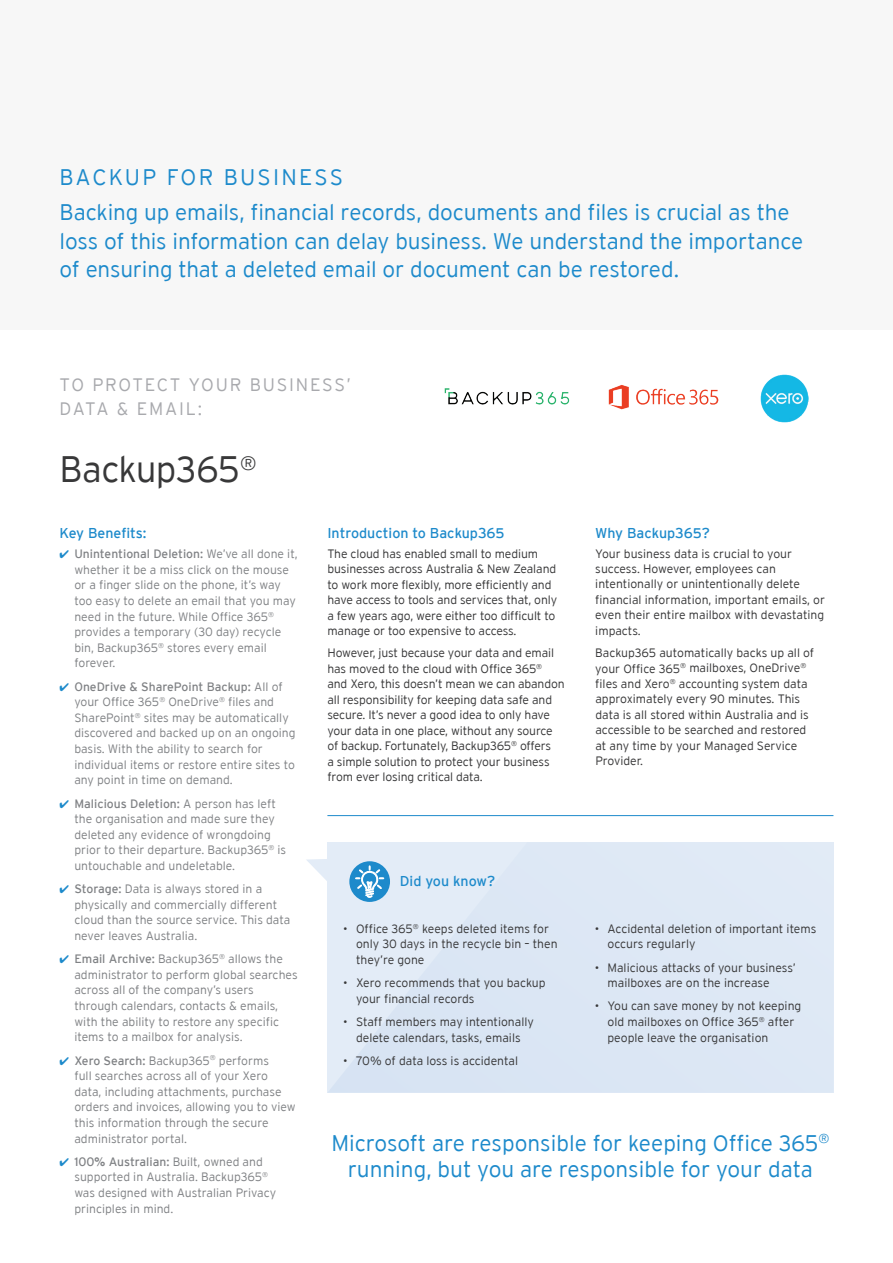
<style>
.page{position:relative;width:893px;height:1263px;background:#fff}
.page>*{position:absolute;margin:0;border:0;box-sizing:border-box;transform-origin:0 0}
.t1{font:300 36.75px "Interstate";letter-spacing:-.02em;color:#383839}
.t2{font:300 22.5px/26.2px "Interstate";letter-spacing:-.005em;color:#1d8acb}
.t3{font:300 18px/24px "Interstate";letter-spacing:.1em;color:#a8a9ad}
.t4{font:14.25px "Interstate";color:#1d8acb}
.t5{font:300 12.15px/15.5px "Interstate";letter-spacing:-.01em;color:#383839}
.t6{font:300 12.15px/15.6px "Interstate";color:#808285}
.s1{color:#1d8acb}
.s2{font-weight:400}
.s3{font-family:"Helvetica";font-weight:700}
</style>
<div class="page">
<img style="left:609px;top:385px;width:109px;height:25px">
<img style="left:760px;top:374px;width:48px;height:48px">
<img style="left:444px;top:388px;width:126px;height:17px">
<div style="left:327px;top:842px;width:506px;height:251px;background:#dde8f5"></div>
<svg style="left:306px;top:856px;width:120px;height:65px"></svg>
<hr style="left:327px;top:815px;width:506px;height:1px;background:#1d8acb">
<h2 class="t2" style="left:60px;top:159px;width:731px;line-height:35.2px">BACKUP FOR BUSINESS<br>Backing up emails, financial records, documents and files is crucial as the</h2>
<h2 class="t2" style="left:60px;top:227px;width:745px;line-height:28.5px">loss of this information can delay business. We understand the importance of ensuring that a deleted email or document can be restored.</h2>
<h3 class="t3" style="left:60px;top:372px;width:293px">TO PROTECT YOUR BUSINESS’<br>DATA &amp; EMAIL:</h3>
<h1 class="t1" style="left:60px;top:449px;width:199px">Backup365<sup>®</sup></h1>
<p class="t4" style="left:60px;top:525px;width:89px">Key Benefits:</p>
<p class="t6" style="left:74px;top:546px;width:225px;text-indent:-15px"><span class="s1">✔</span> <span class="s2">Unintentional Deletion:</span> We’ve all done it, whether it be a miss click on the mouse or a finger slide on the phone, it’s way too easy to delete an email that you may need in the future. While Office 365<sup>® </sup>provides a temporary (30 day) recycle bin, Backup365<sup>®</sup> stores every email forever.</p>
<p class="t6" style="left:74px;top:678px;width:223px;text-indent:-15px"><span class="s1">✔</span> <span class="s2">OneDrive &amp; SharePoint Backup:</span> All of your Office 365<sup>®</sup> OneDrive<sup>®</sup> files and SharePoint<sup>®</sup> sites may be automatically discovered and backed up on an ongoing basis. With the ability to search for individual items or restore entire sites to any point in time on demand.</p>
<p class="t6" style="left:74px;top:795px;width:213px;text-indent:-15px"><span class="s1">✔</span> <span class="s2">Malicious Deletion:</span> A person has left the organisation and made sure they deleted any evidence of wrongdoing prior to their departure. Backup365<sup>®</sup> is untouchable and undeletable.</p>
<p class="t6" style="left:74px;top:881px;width:217px;text-indent:-15px"><span class="s1">✔</span> <span class="s2">Storage:</span> Data is always stored in a physically and commercially different cloud than the source service. This data never leaves Australia.</p>
<p class="t6" style="left:74px;top:951px;width:225px;text-indent:-15px"><span class="s1">✔</span> <span class="s2">Email Archive:</span> Backup365<sup>®</sup> allows the administrator to perform global searches across all of the company’s users through calendars, contacts &amp; emails, with the ability to restore any specific items to a mailbox for analysis.</p>
<p class="t6" style="left:74px;top:1052px;width:223px;text-indent:-15px"><span class="s1">✔</span> <span class="s2">Xero Search:</span> Backup365<sup>®</sup> performs<br>full searches across all of your Xero data, including attachments, purchase orders and invoices, allowing you to view this information through the secure administrator portal.</p>
<p class="t6" style="left:74px;top:1153px;width:203px;text-indent:-15px"><span class="s1">✔</span> <span class="s2">100</span><span class="s3">%</span> <span class="s2">Australian:</span> Built, owned and supported in Australia. Backup365<sup>® </sup>was designed with Australian Privacy principles in mind.</p>
<p class="t4" style="left:327px;top:525px;width:179px">Introduction to Backup365</p>
<p class="t5" style="left:327px;top:546px;width:231px">The cloud has enabled small to medium businesses across Australia &amp; New Zealand to work more flexibly, more efficiently and have access to tools and services that, only a few years ago, were either too difficult to manage or too expensive to access.</p>
<p class="t5" style="left:327px;top:645px;width:239px">However, just because your data and email has moved to the cloud with Office 365<sup>® </sup>and Xero, this doesn’t mean we can abandon all responsibility for keeping data safe and secure. It’s never a good idea to only have your data in one place, without any source of backup. Fortunately, Backup365<sup>®</sup> offers<br>a simple solution to protect your business from ever losing critical data.</p>
<p class="t4" style="left:595px;top:525px;width:116px">Why Backup365?</p>
<p class="t5" style="left:595px;top:545px;width:231px">Your business data is crucial to your success. However, employees can intentionally or unintentionally delete financial information, important emails, or even their entire mailbox with devastating impacts.</p>
<p class="t5" style="left:595px;top:645px;width:220px">Backup365 automatically backs up all of your Office 365<sup>®</sup> mailboxes, OneDrive<sup>® </sup>files and Xero<sup>®</sup> accounting system data approximately every 90 minutes. This data is all stored within Australia and is accessible to be searched and restored at any time by your Managed Service Provider.</p>
<p class="t4" style="left:400px;top:873px;width:97px">Did you know?</p>
<p class="t5" style="left:356px;top:920px;width:203px;text-indent:-13px">• Office 365<sup>®</sup> keeps deleted items for only 30 days in the recycle bin – then they’re gone</p>
<p class="t5" style="left:356px;top:975px;width:191px;text-indent:-13px">• Xero recommends that you backup your financial records</p>
<p class="t5" style="left:343px;top:1014px;width:192px;text-align:center">• Staff members may intentionally delete calendars, tasks, emails</p>
<p class="t5" style="left:343px;top:1053px;width:176px">• 70% of data loss is accidental</p>
<p class="t5" style="left:607px;top:920px;width:210px;text-indent:-13px">• Accidental deletion of important items occurs regularly</p>
<p class="t5" style="left:607px;top:959px;width:190px;text-indent:-13px">• Malicious attacks of your business’ mailboxes are on the increase</p>
<p class="t5" style="left:607px;top:998px;width:195px;text-indent:-13px">• You can save money by not keeping old mailboxes on Office 365<sup>®</sup> after people leave the organisation</p>
<h2 class="t2" style="left:331px;top:1129px;width:500px;text-align:center">Microsoft are responsible for keeping Office 365<sup>® </sup>running, but you are responsible for your data</h2>
</div>
